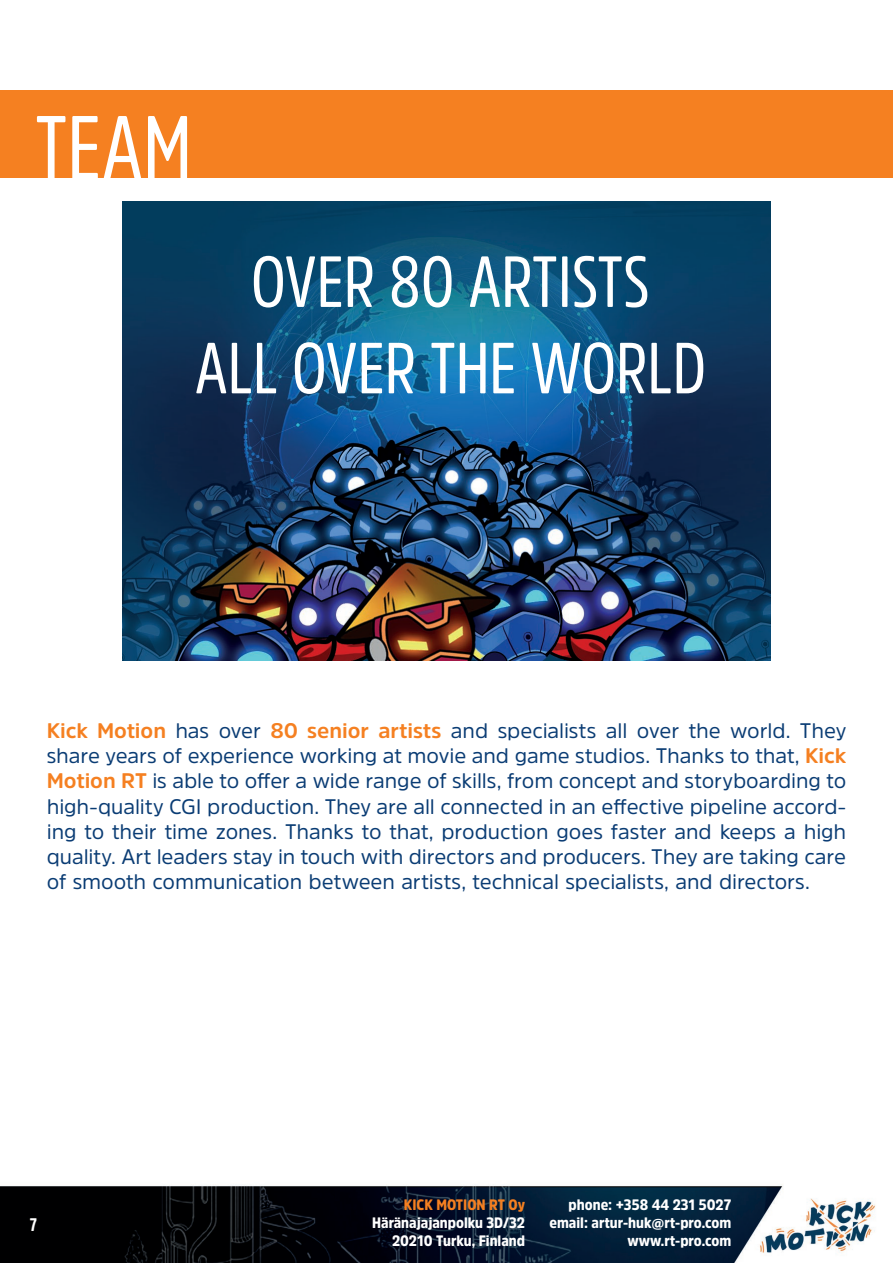
<style>
.page{position:relative;width:893px;height:1263px;background:#fff}
.page>*{position:absolute;margin:0;border:0;box-sizing:border-box;transform-origin:0 0}
.t1{font:90px "Amsi Pro Cond";color:#fff}
.t2{font:72px/86.4px "Amsi Pro Cond";color:#fff;text-align:center}
.t3{font:21px/25.2px "Amsi Pro";letter-spacing:-.005em;color:#0a3c74;text-align:justify}
.t4{font:700 18px "Amsi Pro Condensed";color:#fff}
.t5{font:900 15px/18px "Amsi Pro Narw";color:#fff;text-align:right}
.t6{font:900 15px "Amsi Pro Narw";color:#f58021}
.s1{font-weight:700;color:#f58021}
</style>
<div class="page">
<img style="left:0;top:1184px;width:876px;height:79px">
<div style="left:0;top:90px;width:893px;height:88px;background:#f58021"></div>
<img style="left:122px;top:201px;width:649px;height:460px">
<h1 class="t1" style="left:35px;top:86px;width:158px">TEAM</h1>
<h2 class="t2" style="left:195px;top:236px;width:513px">OVER 80 ARTISTS<br>ALL OVER THE WORLD</h2>
<p class="t3" style="left:47px;top:717px;width:801px"><span class="s1">Kick Motion</span> has over <span class="s1">80 senior artists</span> and specialists all over the world. They share years of experience working at movie and game studios. Thanks to that, <span class="s1">Kick Motion RT</span> is able to offer a wide range of skills, from concept and storyboarding to high-quality CGI production. They are all connected in an effective pipeline accord&shy;ing to their time zones. Thanks to that, production goes faster and keeps a high quality. Art leaders stay in touch with directors and producers. They are taking care of smooth communication between artists, technical specialists, and directors.</p>
<p class="t4" style="left:30px;top:1210px;width:9px">7</p>
<p class="t6" style="left:404px;top:1194px;width:123px">KICK MOTION RT Oy</p>
<p class="t5" style="left:372px;top:1213px;width:154px">Häränajajanpolku 3D/32<br>20210 Turku, Finland</p>
<p class="t5" style="left:549px;top:1195px;width:183px">phone: +358 44 231 5027 email: artur-huk@rt-pro.com www.rt-pro.com</p>
</div>
